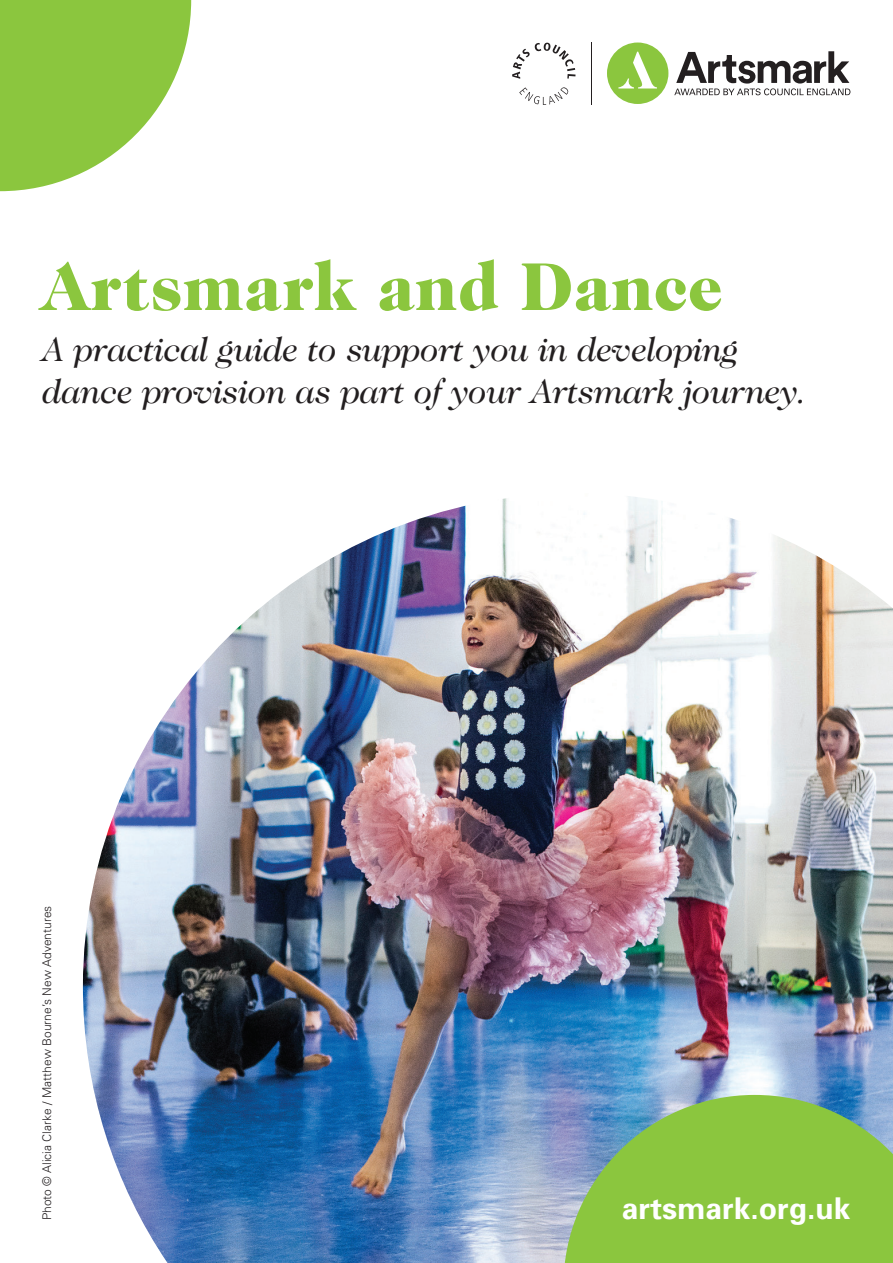
<style>
.page{position:relative;width:893px;height:1263px;background:#fff}
.page>*{position:absolute;margin:0;border:0;box-sizing:border-box;transform-origin:0 0}
.t1{font:900 69px "Caslon 224 IT Cby BT";color:#8bc63e}
.t2{font:italic 34.5px/42px "Caslon 224 IT Cby BT";color:#231f20}
.t3{font:700 30px "Univers";color:#fff}
.t4{font:300 12px "Univers";color:#231f20}
</style>
<div class="page">
<img style="left:83px;top:496px;width:810px;height:767px">
<svg style="left:563px;top:1095px;width:330px;height:168px;background:#87be58"></svg>
<svg style="left:0;top:0;width:191px;height:191px"></svg>
<svg style="left:512px;top:42px;width:63px;height:37px"></svg>
<svg style="left:519px;top:87px;width:50px;height:18px"></svg>
<hr style="left:591px;top:43px;width:1px;height:62px;background:#231f20">
<svg style="left:607px;top:43px;width:61px;height:61px"></svg>
<svg style="left:674px;top:51px;width:176px;height:44px"></svg>
<h1 class="t1" style="left:43px;top:244px;width:682px">Artsmark and Dance</h1>
<p class="t2" style="left:43px;top:327px;width:765px">A practical guide to support you in developing dance provision as part of your Artsmark journey.</p>
<p class="t4" style="left:40px;top:1220px;width:316px;rotate:-90deg">Photo © Alicia Clarke / Matthew Bourne’s New Adventures</p>
<p class="t3" style="left:622px;top:1189px;width:230px">artsmark.org.uk</p>
</div>
